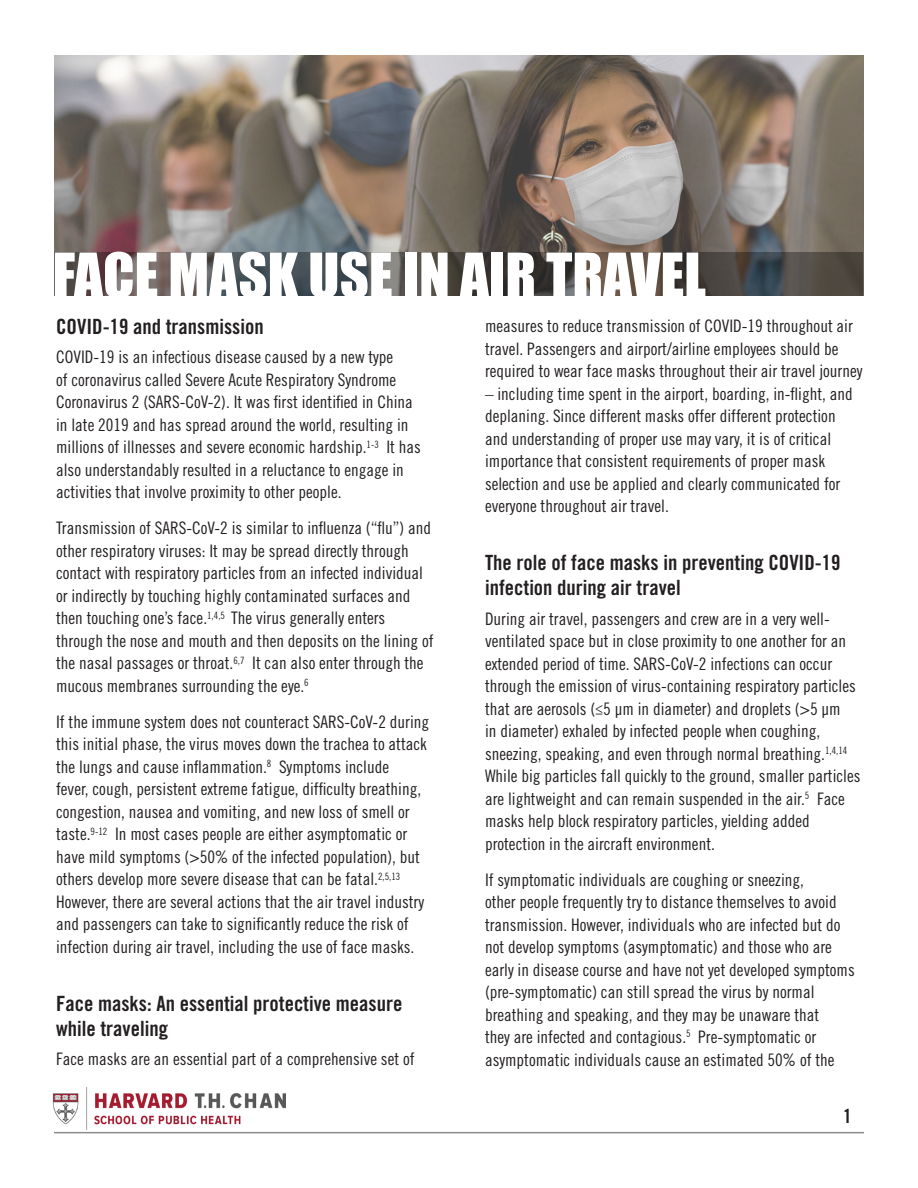
<style>
.page{position:relative;width:918px;height:1188px;background:#fff}
.page>*{position:absolute;margin:0;border:0;box-sizing:border-box;transform-origin:0 0}
.t1{font:57px "Impact";color:#fff}
.subtitle{font:21px/25.5px "Trade Gothic LT Std Bd Cn 20";color:#231f20}
.subtitle-2{font:19.5px "Trade Gothic LT Std Bd Cn 20";color:#231f20}
.body{font:17.25px/22.5px "Trade Gothic LT Std Cn 18";color:#231f20}
</style>
<div class="page">
<img style="left:55px;top:55px;width:808px;height:198px">
<svg style="left:55px;top:253px;width:808px;height:43px;background:#4f4c4a"></svg>
<img style="left:52px;top:1087px;width:233px;height:42px">
<hr style="left:54px;top:1132px;width:810px;height:1px;background:#8a8c8f">
<p class="t1" style="left:52px;top:231px;width:655px">FACE MASK USE IN AIR TRAVEL</p>
<p class="subtitle" style="left:56px;top:314px;width:209px">COVID-19 and transmission</p>
<p class="body" style="left:56px;top:346px;width:366px">COVID-19 is an infectious disease caused by a new type<br>of coronavirus called Severe Acute Respiratory Syndrome Coronavirus 2 (SARS-CoV-2). It was first identified in China in late 2019 and has spread around the world, resulting in millions of illnesses and severe economic hardship.<sup>1-3</sup> It has also understandably resulted in a reluctance to engage in activities that involve proximity to other people.</p>
<p class="body" style="left:56px;top:517px;width:379px">Transmission of SARS-CoV-2 is similar to influenza (“flu”) and other respiratory viruses: It may be spread directly through contact with respiratory particles from an infected individual or indirectly by touching highly contaminated surfaces and then touching one’s face.<sup>1,4,5</sup> The virus generally enters through the nose and mouth and then deposits on the lining of the nasal passages or throat.<sup>6,7</sup> It can also enter through the mucous membranes surrounding the eye.<sup>6</sup></p>
<p class="body" style="left:56px;top:710px;width:374px">If the immune system does not counteract SARS-CoV-2 during this initial phase, the virus moves down the trachea to attack the lungs and cause inflammation.<sup>8</sup> Symptoms include<br>fever, cough, persistent extreme fatigue, difficulty breathing, congestion, nausea and vomiting, and new loss of smell or taste.<sup>9-12</sup> In most cases people are either asymptomatic or have mild symptoms (&gt;50% of the infected population), but others develop more severe disease that can be fatal.<sup>2,5,13<br></sup>However, there are several actions that the air travel industry and passengers can take to significantly reduce the risk of infection during air travel, including the use of face masks.</p>
<p class="subtitle" style="left:56px;top:990px;width:348px">Face masks: An essential protective measure while traveling</p>
<p class="body" style="left:56px;top:1048px;width:360px">Face masks are an essential part of a comprehensive set of</p>
<p class="body" style="left:485px;top:315px;width:379px">measures to reduce transmission of COVID-19 throughout air travel. Passengers and airport/airline employees should be required to wear face masks throughout their air travel journey</p>
<p class="body" style="left:485px;top:382px;width:369px">– including time spent in the airport, boarding, in-flight, and deplaning. Since different masks offer different protection and understanding of proper use may vary, it is of critical importance that consistent requirements of proper mask selection and use be applied and clearly communicated for everyone throughout air travel.</p>
<p class="subtitle" style="left:485px;top:549px;width:357px">The role of face masks in preventing COVID-19 infection during air travel</p>
<p class="body" style="left:485px;top:607px;width:377px">During air travel, passengers and crew are in a very well&shy;ventilated space but in close proximity to one another for an extended period of time. SARS-CoV-2 infections can occur through the emission of virus-containing respiratory particles that are aerosols (≤5 μm in diameter) and droplets (&gt;5 μm<br>in diameter) exhaled by infected people when coughing, sneezing, speaking, and even through normal breathing.<sup>1,4,14<br></sup>While big particles fall quickly to the ground, smaller particles are lightweight and can remain suspended in the air.<sup>5</sup> Face masks help block respiratory particles, yielding added protection in the aircraft environment.</p>
<p class="body" style="left:485px;top:868px;width:371px">If symptomatic individuals are coughing or sneezing,<br>other people frequently try to distance themselves to avoid transmission. However, individuals who are infected but do not develop symptoms (asymptomatic) and those who are early in disease course and have not yet developed symptoms (pre-symptomatic) can still spread the virus by normal breathing and speaking, and they may be unaware that<br>they are infected and contagious.<sup>5</sup> Pre-symptomatic or asymptomatic individuals cause an estimated 50% of the</p>
<p class="subtitle-2" style="left:843px;top:1104px;width:10px">1</p>
</div>
